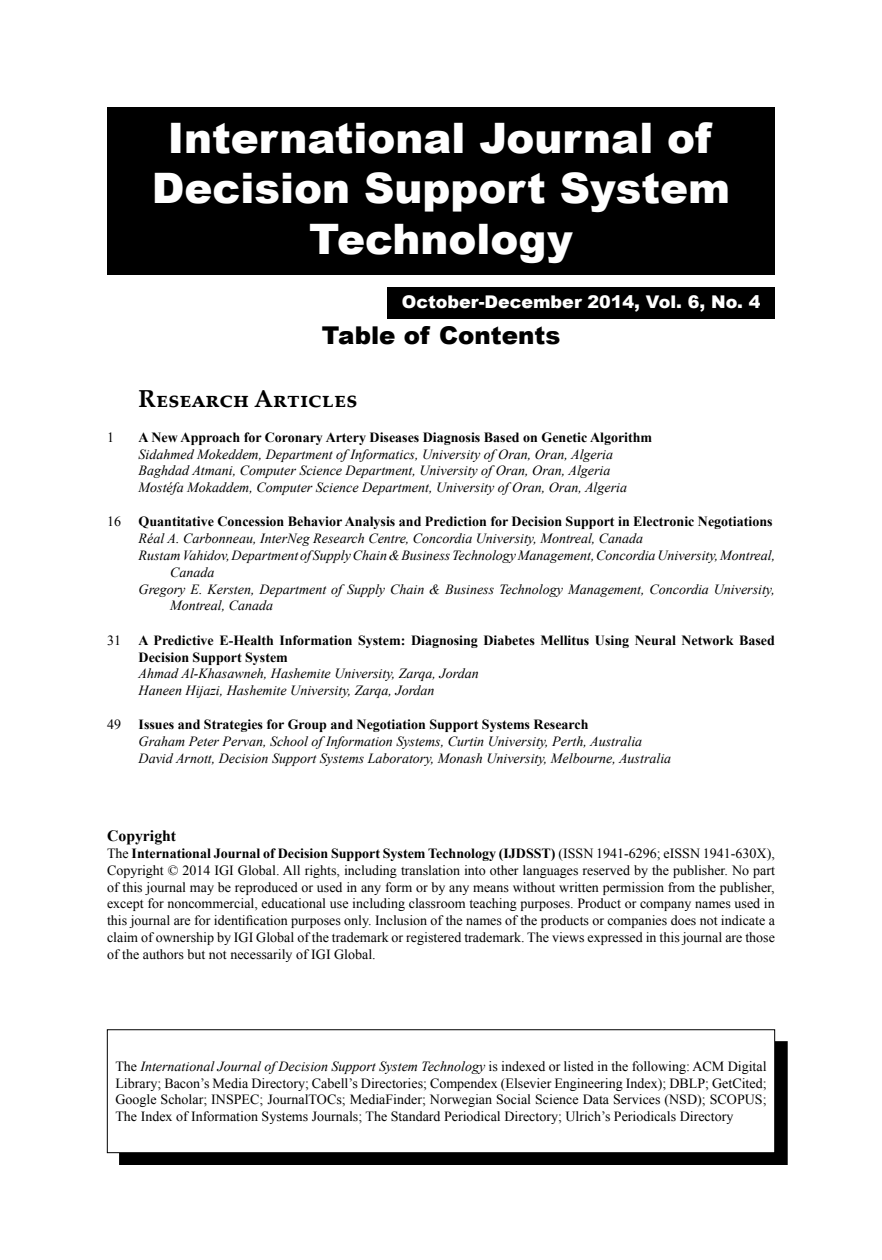
<style>
.page{position:relative;width:882px;height:1260px;background:#fff}
.page>*{position:absolute;margin:0;border:0;box-sizing:border-box;transform-origin:0 0}
.t1{font:900 42px/50.4px "Arial";color:#fff;text-align:center}
.t2{font:700 24.5px "Palatino Linotype";color:#000}
.t3{font:900 24.5px "Arial";color:#000}
.t4{font:900 17.5px "Arial";color:#fff}
.t5{font:700 15.75px "Times New Roman";color:#000}
.t6{font:14px/16.8px "Times New Roman";color:#000;text-align:justify}
.t7{font:italic 14px/16.8px "Times New Roman";color:#000}
.t8{font:700 14px/16.8px "Times New Roman";color:#000}
.s1{font-weight:700}
.s2{font-style:italic}
</style>
<div class="page">
<div style="left:119px;top:1042px;width:668px;height:123px;background:#000"></div>
<div style="left:107px;top:1030px;width:668px;height:123px;background:#fff"></div>
<div style="left:107px;top:1030px;width:668px;height:123px;border:1px solid #000"></div>
<div style="left:387px;top:288px;width:388px;height:31px;background:#000"></div>
<div style="left:107px;top:107px;width:668px;height:168px;background:#000"></div>
<h1 class="t1" style="left:152px;top:111px;width:580px">International Journal of<br>Decision Support System<br>Technology</h1>
<p class="t4" style="left:402px;top:289px;width:360px">October-December 2014, Vol. 6, No. 4</p>
<h2 class="t3" style="left:322px;top:318px;width:240px">Table of Contents</h2>
<h2 class="t2" style="left:139px;top:382px;width:220px">Research Articles</h2>
<p class="t6" style="left:107px;top:428px;width:8px">1</p>
<p class="t8" style="left:139px;top:428px;width:515px">A New Approach for Coronary Artery Diseases Diagnosis Based on Genetic Algorithm</p>
<p class="t7" style="left:139px;top:445px;width:490px">Sidahmed Mokeddem, Department of Informatics, University of Oran, Oran, Algeria<br>Baghdad Atmani, Computer Science Department, University of Oran, Oran, Algeria<br>Mostéfa Mokaddem, Computer Science Department, University of Oran, Oran, Algeria</p>
<p class="t6" style="left:107px;top:513px;width:15px">16</p>
<p class="t8" style="left:139px;top:513px;width:636px">Quantitative Concession Behavior Analysis and Prediction for Decision Support in Electronic Negotiations</p>
<p class="t7" style="left:139px;top:530px;width:506px">Réal A. Carbonneau, InterNeg Research Centre, Concordia University, Montreal, Canada</p>
<p class="t7" style="left:139px;top:547px;width:638px">Rustam Vahidov, Department of Supply Chain &amp; Business Technology Management, Concordia University, Montreal,</p>
<p class="t7" style="left:170px;top:563px;width:46px">Canada</p>
<p class="t7" style="left:139px;top:580px;width:638px">Gregory E. Kersten, Department of Supply Chain &amp; Business Technology Management, Concordia University,</p>
<p class="t7" style="left:170px;top:597px;width:104px">Montreal, Canada</p>
<p class="t6" style="left:107px;top:631px;width:15px">31</p>
<p class="t8" style="left:139px;top:631px;width:638px">A Predictive E-Health Information System: Diagnosing Diabetes Mellitus Using Neural Network Based<br>Decision Support System</p>
<p class="t7" style="left:139px;top:665px;width:342px">Ahmad Al-Khasawneh, Hashemite University, Zarqa, Jordan<br>Haneen Hijazi, Hashemite University, Zarqa, Jordan</p>
<p class="t6" style="left:107px;top:716px;width:15px">49</p>
<p class="t8" style="left:139px;top:716px;width:451px">Issues and Strategies for Group and Negotiation Support Systems Research</p>
<p class="t7" style="left:139px;top:733px;width:534px">Graham Peter Pervan, School of Information Systems, Curtin University, Perth, Australia<br>David Arnott, Decision Support Systems Laboratory, Monash University, Melbourne, Australia</p>
<p class="t5" style="left:107px;top:825px;width:71px">Copyright</p>
<p class="t6" style="left:107px;top:845px;width:669px">The <span class="s1">International Journal of Decision Support System Technology (IJDSST)</span> (ISSN 1941-6296; eISSN 1941-630X), Copyright © 2014 IGI Global. All rights, including translation into other languages reserved by the publisher. No part of this journal may be reproduced or used in any form or by any means without written permission from the publisher, except for noncommercial, educational use including classroom teaching purposes. Product or company names used in this journal are for identification purposes only. Inclusion of the names of the products or companies does not indicate a claim of ownership by IGI Global of the trademark or registered trademark. The views expressed in this journal are those of the authors but not necessarily of IGI Global.</p>
<p class="t6" style="left:115px;top:1058px;width:653px">The <span class="s2">International Journal of Decision Support System Technology</span> is indexed or listed in the following: ACM Digital Library; Bacon’s Media Directory; Cabell’s Directories; Compendex (Elsevier Engineering Index); DBLP; GetCited; Google Scholar; INSPEC; JournalTOCs; MediaFinder; Norwegian Social Science Data Services (NSD); SCOPUS; The Index of Information Systems Journals; The Standard Periodical Directory; Ulrich’s Periodicals Directory</p>
</div>
